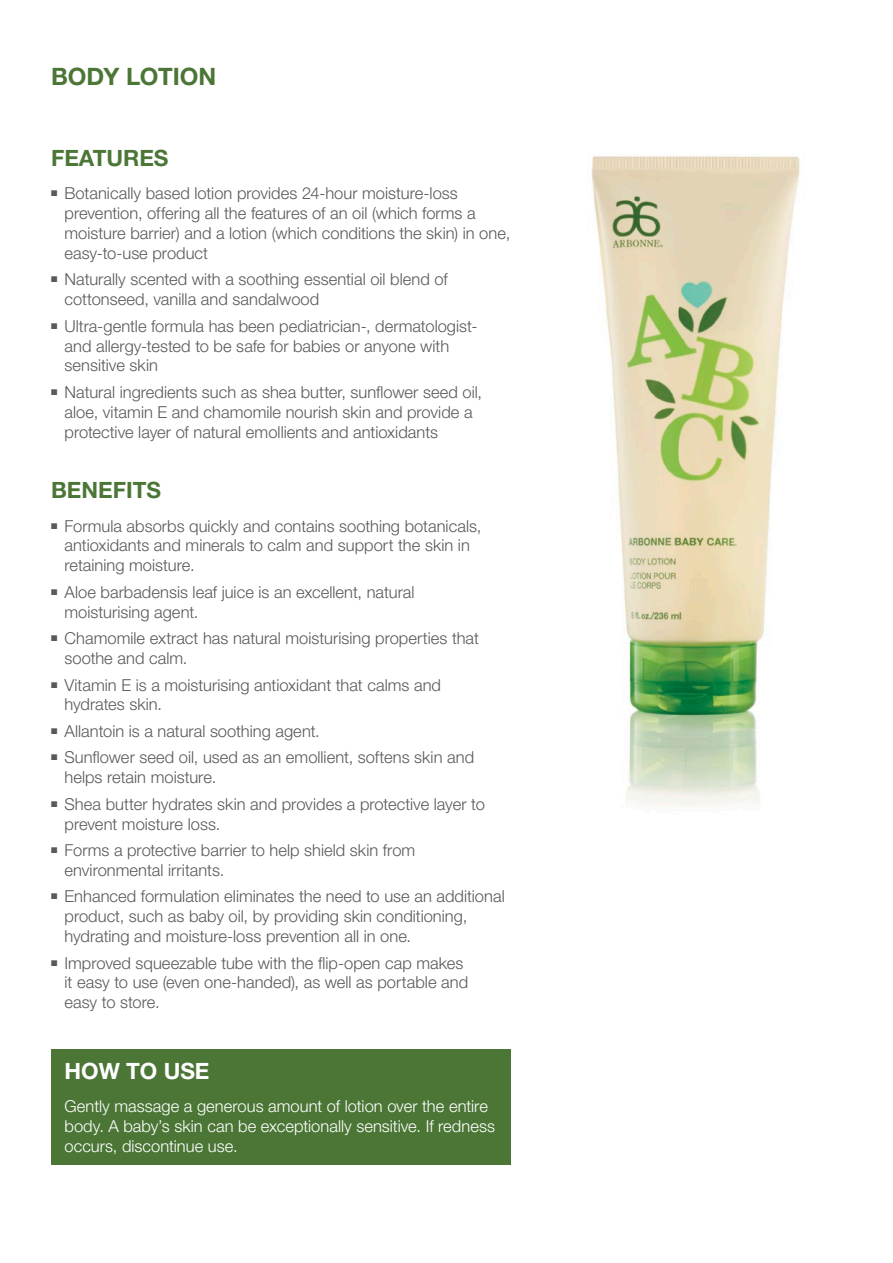
<style>
.page{position:relative;width:893px;height:1263px;background:#fff}
.page>*{position:absolute;margin:0;border:0;box-sizing:border-box;transform-origin:0 0}
.t1{font:700 24px "Helvetica Neue LT Pro";letter-spacing:-.005em;color:#4b7636}
.t2{font:700 22.5px "Helvetica Neue LT Pro";color:#4b7636}
.t3{font:700 22.5px "Helvetica Neue LT Pro";color:#fff}
.t4{font:300 16.5px/19.8px "Helvetica Neue LT Pro";color:#57595b}
.t5{font:300 16.5px/19.8px "Helvetica Neue LT Pro";color:#fff}
</style>
<div class="page">
<img style="left:591px;top:155px;width:209px;height:650px">
<div style="left:51px;top:1049px;width:459px;height:116px;background:#4b7636"></div>
<h1 class="t1" style="left:51px;top:61px;width:167px">BODY LOTION</h1>
<h2 class="t2" style="left:51px;top:144px;width:119px">FEATURES</h2>
<p class="t4" style="left:65px;top:183px;width:447px;text-indent:-13px">■ Botanically based lotion provides 24-hour moisture-loss prevention, offering all the features of an oil (which forms a moisture barrier) and a lotion (which conditions the skin) in one, easy-to-use product</p>
<p class="t4" style="left:65px;top:269px;width:385px;text-indent:-13px">■ Naturally scented with a soothing essential oil blend of cottonseed, vanilla and sandalwood</p>
<p class="t4" style="left:65px;top:316px;width:414px;text-indent:-13px">■ Ultra-gentle formula has been pediatrician-, dermatologist&shy;and allergy-tested to be safe for babies or anyone with sensitive skin</p>
<p class="t4" style="left:65px;top:382px;width:419px;text-indent:-13px">■ Natural ingredients such as shea butter, sunflower seed oil, aloe, vitamin E and chamomile nourish skin and provide a protective layer of natural emollients and antioxidants</p>
<h2 class="t2" style="left:51px;top:476px;width:112px">BENEFITS</h2>
<p class="t4" style="left:65px;top:515px;width:418px;text-indent:-13px">■ Formula absorbs quickly and contains soothing botanicals, antioxidants and minerals to calm and support the skin in retaining moisture.</p>
<p class="t4" style="left:65px;top:582px;width:352px;text-indent:-13px">■ Aloe barbadensis leaf juice is an excellent, natural moisturising agent.</p>
<p class="t4" style="left:65px;top:628px;width:416px;text-indent:-13px">■ Chamomile extract has natural moisturising properties that soothe and calm.</p>
<p class="t4" style="left:65px;top:674px;width:378px;text-indent:-13px">■ Vitamin E is a moisturising antioxidant that calms and hydrates skin.</p>
<p class="t4" style="left:51px;top:721px;width:270px">■ Allantoin is a natural soothing agent.</p>
<p class="t4" style="left:65px;top:747px;width:411px;text-indent:-13px">■ Sunflower seed oil, used as an emollient, softens skin and helps retain moisture.</p>
<p class="t4" style="left:65px;top:794px;width:422px;text-indent:-13px">■ Shea butter hydrates skin and provides a protective layer to prevent moisture loss.</p>
<p class="t4" style="left:65px;top:840px;width:352px;text-indent:-13px">■ Forms a protective barrier to help shield skin from environmental irritants.</p>
<p class="t4" style="left:65px;top:886px;width:442px;text-indent:-13px">■ Enhanced formulation eliminates the need to use an additional product, such as baby oil, by providing skin conditioning, hydrating and moisture-loss prevention all in one.</p>
<p class="t4" style="left:65px;top:952px;width:405px;text-indent:-13px">■ Improved squeezable tube with the flip-open cap makes it easy to use (even one-handed), as well as portable and easy to store.</p>
<h2 class="t3" style="left:65px;top:1056px;width:147px">HOW TO USE</h2>
<p class="t5" style="left:65px;top:1096px;width:432px">Gently massage a generous amount of lotion over the entire body. A baby’s skin can be exceptionally sensitive. If redness occurs, discontinue use.</p>
</div>
